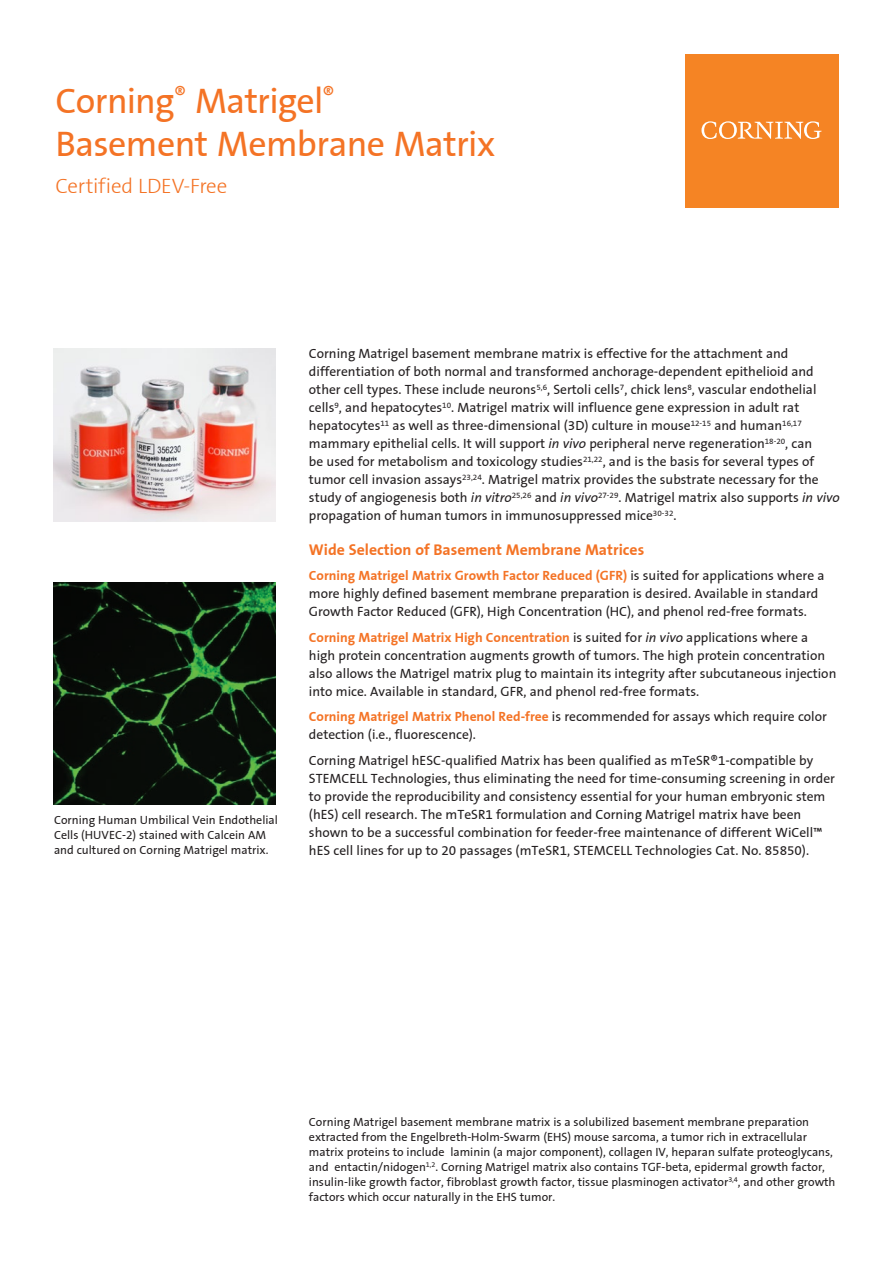
<style>
.page{position:relative;width:893px;height:1263px;background:#fff}
.page>*{position:absolute;margin:0;border:0;box-sizing:border-box;transform-origin:0 0}
.t1{font:36px/43.2px "Corning Sans";letter-spacing:-.015em;color:#f47325}
.Title_sub{font:300 21px "Corning Sans";letter-spacing:-.01em;color:#f47325}
.A_Head{font:700 15.75px "Corning Sans";color:#f47325}
.Body{font:13.5px/18px "Corning Sans";color:#231f20}
.t2{font:12px/15px "Corning Sans";color:#231f20}
.s1{font-style:italic}
.s2{font-weight:700;color:#f47325}
</style>
<div class="page">
<img style="left:54px;top:583px;width:221px;height:221px">
<img style="left:54px;top:349px;width:221px;height:173px">
<div style="left:685px;top:54px;width:154px;height:154px;background:#f58424"></div>
<svg style="left:701px;top:121px;width:120px;height:18px"></svg>
<p class="t1" style="left:56px;top:79px;width:442px">Corning<sup>®</sup> Matrigel<sup>®<br></sup>Basement Membrane Matrix</p>
<p class="Title_sub" style="left:56px;top:174px;width:173px">Certified LDEV-Free</p>
<p class="t2" style="left:54px;top:812px;width:225px">Corning Human Umbilical Vein Endothelial<br>Cells (HUVEC-2) stained with Calcein AM and cultured on Corning Matrigel matrix.</p>
<p class="Body" style="left:309px;top:345px;width:532px">Corning Matrigel basement membrane matrix is effective for the attachment and differentiation of both normal and transformed anchorage-dependent epithelioid and other cell types. These include neurons<sup>5,6</sup>, Sertoli cells<sup>7</sup>, chick lens<sup>8</sup>, vascular endothelial cells<sup>9</sup>, and hepatocytes<sup>10</sup>. Matrigel matrix will influence gene expression in adult rat hepatocytes<sup>11</sup> as well as three-dimensional (3D) culture in mouse<sup>12-15</sup> and human<sup>16,17 </sup>mammary epithelial cells. It will support <span class="s1">in vivo</span> peripheral nerve regeneration<sup>18-20</sup>, can<br>be used for metabolism and toxicology studies<sup>21,22</sup>, and is the basis for several types of tumor cell invasion assays<sup>23,24</sup>. Matrigel matrix provides the substrate necessary for the study of angiogenesis both <span class="s1">in vitro</span><sup>25,26</sup> and <span class="s1">in vivo</span><sup>27-29</sup>. Matrigel matrix also supports <span class="s1">in vivo </span>propagation of human tumors in immunosuppressed mice<sup>30-32</sup>.</p>
<p class="A_Head" style="left:309px;top:540px;width:337px">Wide Selection of Basement Membrane Matrices</p>
<p class="Body" style="left:309px;top:567px;width:517px"><span class="s2">Corning Matrigel Matrix Growth Factor Reduced (GFR)</span> is suited for applications where a more highly defined basement membrane preparation is desired. Available in standard<br>Growth Factor Reduced (GFR), High Concentration (HC), and phenol red-free formats.</p>
<p class="Body" style="left:309px;top:628px;width:529px"><span class="s2">Corning Matrigel Matrix High Concentration</span> is suited for <span class="s1">in vivo</span> applications where a high protein concentration augments growth of tumors. The high protein concentration also allows the Matrigel matrix plug to maintain its integrity after subcutaneous injection into mice. Available in standard, GFR, and phenol red-free formats.</p>
<p class="Body" style="left:309px;top:708px;width:519px"><span class="s2">Corning Matrigel Matrix Phenol Red-free</span> is recommended for assays which require color detection (i.e., fluorescence).</p>
<p class="Body" style="left:309px;top:751px;width:528px">Corning Matrigel hESC-qualified Matrix has been qualified as mTeSR®1-compatible by STEMCELL Technologies, thus eliminating the need for time-consuming screening in order to provide the reproducibility and consistency essential for your human embryonic stem (hES) cell research. The mTeSR1 formulation and Corning Matrigel matrix have been shown to be a successful combination for feeder-free maintenance of different WiCell™ hES cell lines for up to 20 passages (mTeSR1, STEMCELL Technologies Cat. No. 85850).</p>
<p class="t2" style="left:309px;top:1114px;width:528px">Corning Matrigel basement membrane matrix is a solubilized basement membrane preparation extracted from the Engelbreth-Holm-Swarm (EHS) mouse sarcoma, a tumor rich in extracellular matrix proteins to include laminin (a major component), collagen IV, heparan sulfate proteoglycans, and entactin/nidogen<sup>1,2</sup>. Corning Matrigel matrix also contains TGF-beta, epidermal growth factor, insulin-like growth factor, fibroblast growth factor, tissue plasminogen activator<sup>3,4</sup>, and other growth factors which occur naturally in the EHS tumor.</p>
</div>
